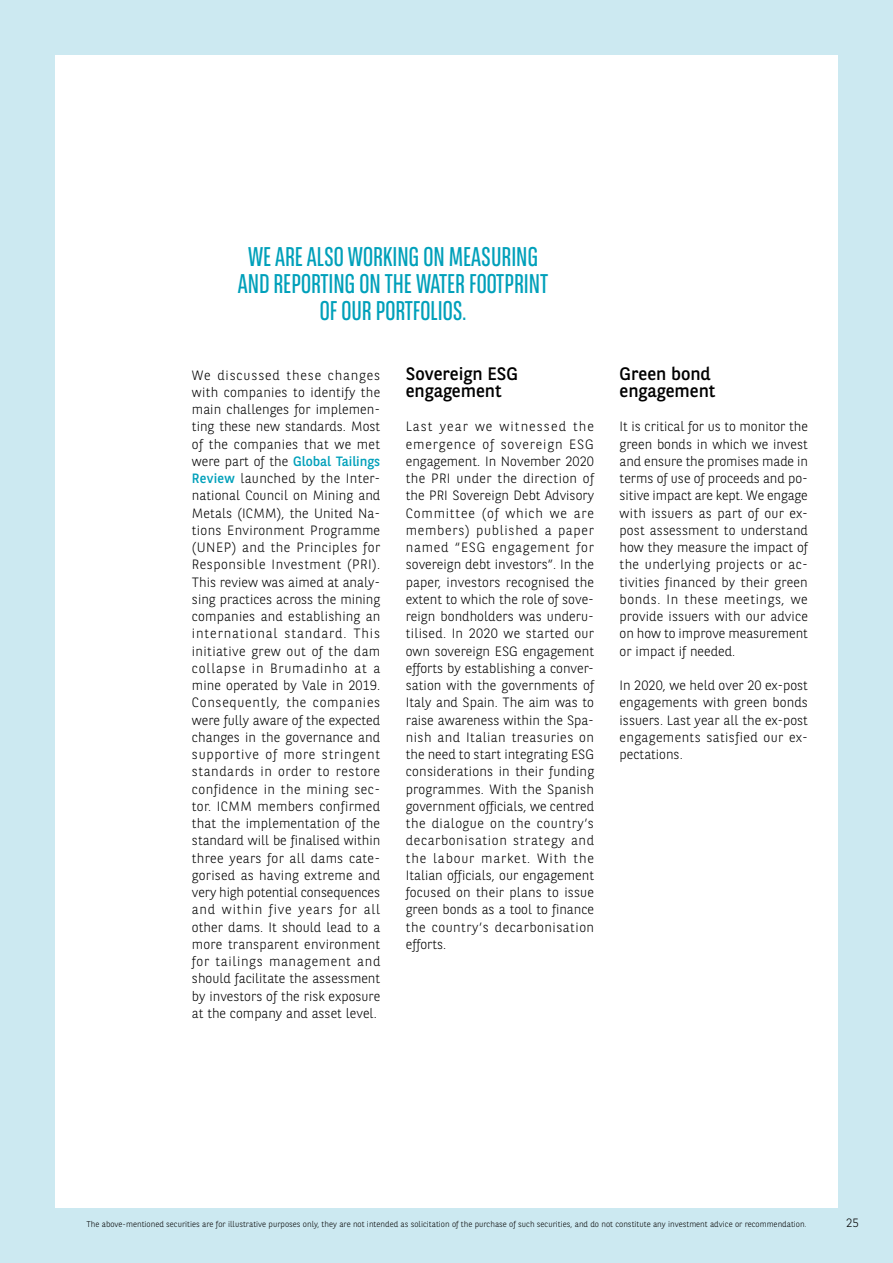
<style>
.page{position:relative;width:893px;height:1263px;background:#cce9f1}
.page>*{position:absolute;margin:0;border:0;box-sizing:border-box;transform-origin:0 0}
.t1{font:27px/27px "BNPP Sans Condensed";color:#00a0ba;text-align:center}
.t2{font:18px/17.2px "BNPP Sans";color:#000}
.t3{font:300 13.5px/17.2px "BNPP Sans";color:#000;text-align:justify}
.t4{font:300 12px "BNPP Sans";color:#000}
.t5{font:300 8.25px "BNPP Sans";color:#000}
.s1{font-weight:400;color:#00a0ba}
</style>
<div class="page">
<div style="left:55px;top:55px;width:783px;height:1153px;background:#fff"></div>
<h4 class="t1" style="left:238px;top:243px;width:312px">WE ARE ALSO WORKING ON MEASURING<br>AND REPORTING ON THE WATER FOOTPRINT<br>OF OUR PORTFOLIOS.</h4>
<p class="t3" style="left:192px;top:366px;width:190px">We discussed these changes with companies to identify the main challenges for implemen&shy;ting these new standards. Most of the companies that we met were part of the <span class="s1">Global Tailings Review</span> launched by the Inter&shy;national Council on Mining and Metals (ICMM), the United Na&shy;tions Environment Programme (UNEP) and the Principles for Responsible Investment (PRI).<br>This review was aimed at analy&shy;sing practices across the mining companies and establishing an international standard. This initiative grew out of the dam collapse in Brumadinho at a mine operated by Vale in 2019.<br>Consequently, the companies were fully aware of the expected changes in the governance and supportive of more stringent standards in order to restore confidence in the mining sec&shy;tor. ICMM members confirmed that the implementation of the standard will be finalised within three years for all dams cate&shy;gorised as having extreme and very high potential consequences and within five years for all other dams. It should lead to a more transparent environment for tailings management and should facilitate the assessment by investors of the risk exposure at the company and asset level.</p>
<h5 class="t2" style="left:406px;top:364px;width:114px">Sovereign ESG engagement</h5>
<p class="t3" style="left:406px;top:417px;width:190px">Last year we witnessed the emergence of sovereign ESG engagement. In November 2020 the PRI under the direction of the PRI Sovereign Debt Advisory Committee (of which we are members) published a paper named “ESG engagement for sovereign debt investors”. In the paper, investors recognised the extent to which the role of sove&shy;reign bondholders was underu&shy;tilised. In 2020 we started our own sovereign ESG engagement efforts by establishing a conver&shy;sation with the governments of Italy and Spain. The aim was to raise awareness within the Spa&shy;nish and Italian treasuries on the need to start integrating ESG considerations in their funding programmes. With the Spanish government officials, we centred the dialogue on the country’s decarbonisation strategy and the labour market. With the Italian officials, our engagement focused on their plans to issue green bonds as a tool to finance the country’s decarbonisation efforts.</p>
<h5 class="t2" style="left:620px;top:364px;width:97px">Green bond engagement</h5>
<p class="t3" style="left:620px;top:417px;width:190px">It is critical for us to monitor the green bonds in which we invest and ensure the promises made in terms of use of proceeds and po&shy;sitive impact are kept. We engage with issuers as part of our ex&shy;post assessment to understand how they measure the impact of the underlying projects or ac&shy;tivities financed by their green bonds. In these meetings, we provide issuers with our advice on how to improve measurement or impact if needed.</p>
<p class="t3" style="left:620px;top:676px;width:190px">In 2020, we held over 20 ex-post engagements with green bonds issuers. Last year all the ex-post engagements satisfied our ex&shy;pectations.</p>
<p class="t5" style="left:86px;top:1218px;width:722px">The above-mentioned securities are for illustrative purposes only, they are not intended as solicitation of the purchase of such securities, and do not constitute any investment advice or recommendation.</p>
<p class="t4" style="left:846px;top:1215px;width:14px">25</p>
</div>
